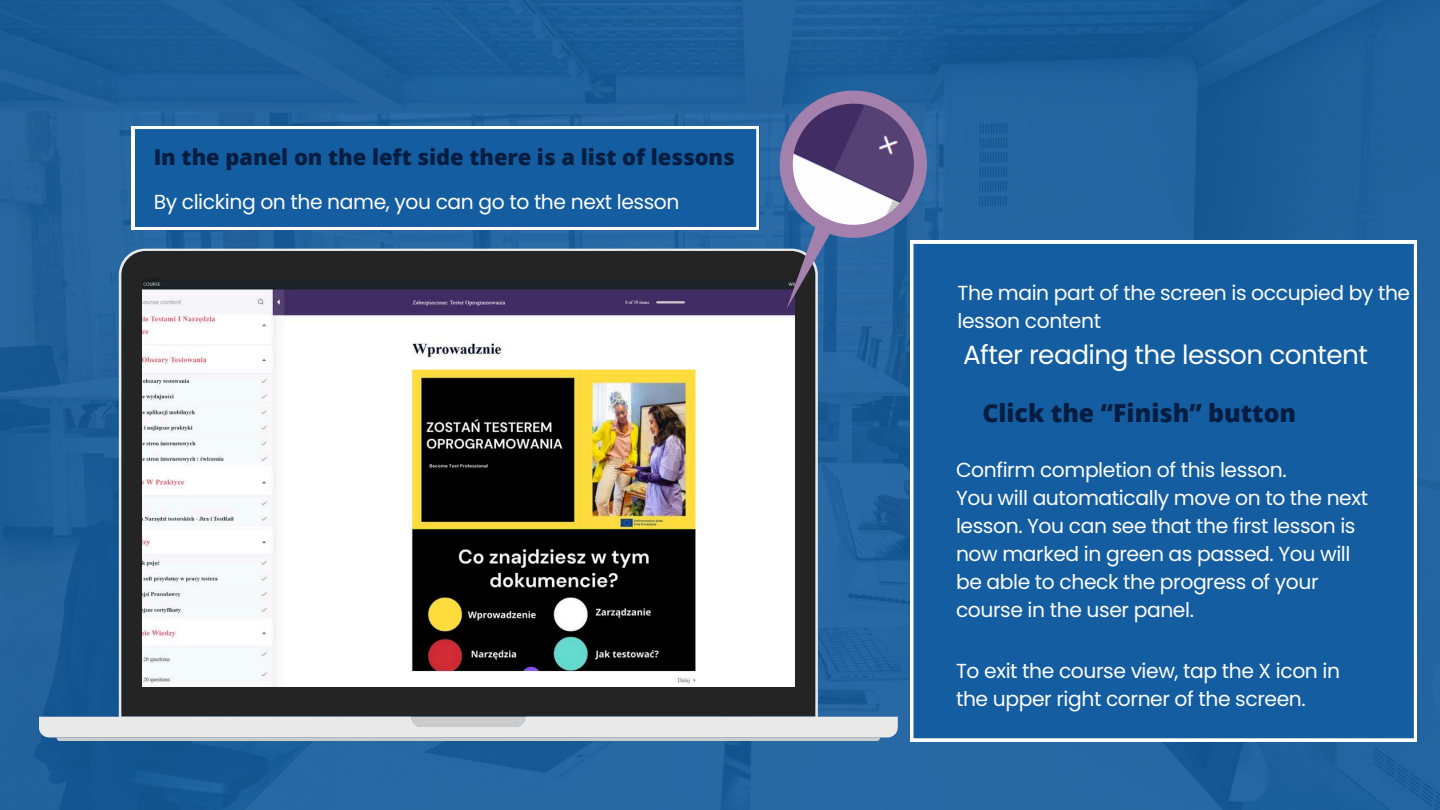
<style>
.page{position:relative;width:1440px;height:810px;background:#fff}
.page>*{position:absolute;margin:0;border:0;box-sizing:border-box;transform-origin:0 0}
.t1{font:26.3px "Poppins";letter-spacing:-.02em;color:#fdfdfd}
.t2{font:800 24.9px "Open Sans";color:#051d40}
.t3{font:800 21.9px "Open Sans";color:#051d40}
.t4{font:20.3px/28px "Poppins";letter-spacing:-.02em;color:#fdfdfd}
</style>
<div class="page">
<img style="left:0;top:0;width:1440px;height:810px">
<div style="left:911px;top:241px;width:506px;height:500px;background:#145da0"></div>
<svg style="left:39px;top:249px;width:858px;height:488px;background:#3d5d7a"></svg>
<svg style="left:411px;top:717px;width:114px;height:10px"></svg>
<svg style="left:57px;top:737px;width:823px;height:4px;background:#c2c6ca"></svg>
<img style="left:142px;top:278px;width:652px;height:408px">
<svg style="left:132px;top:126px;width:627px;height:104px;background:#2367a6"></svg>
<svg style="left:771px;top:80px;width:166px;height:166px;background:#3269a2"></svg>
<img style="left:784px;top:95px;width:138px;height:138px">
<p class="t3" style="left:154px;top:142px;width:583px">In the panel on the left side there is a list of lessons</p>
<p class="t4" style="left:154px;top:188px;width:527px">By clicking on the name, you can go to the next lesson</p>
<p class="t4" style="left:958px;top:278px;width:454px">The main part of the screen is occupied by the lesson content</p>
<p class="t1" style="left:963px;top:336px;width:407px">After reading the lesson content</p>
<p class="t2" style="left:982px;top:395px;width:315px">Click the “Finish” button</p>
<p class="t4" style="left:956px;top:455px;width:414px">Confirm completion of this lesson.<br>You will automatically move on to the next lesson. You can see that the first lesson is now marked in green as passed. You will be able to check the progress of your course in the user panel.</p>
<p class="t4" style="left:956px;top:657px;width:386px">To exit the course view, tap the X icon in the upper right corner of the screen.</p>
</div>
